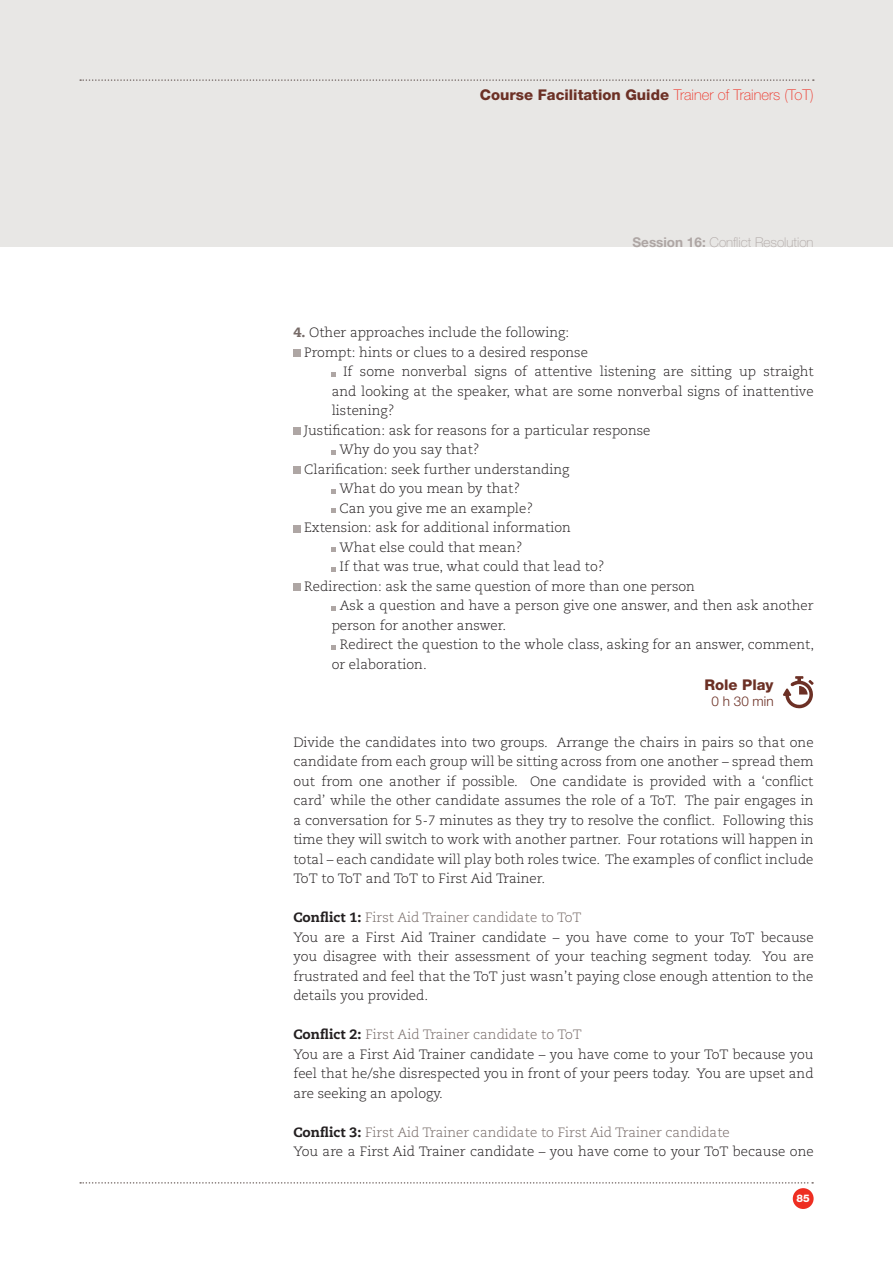
<style>
.page{position:relative;width:893px;height:1263px;background:#fff}
.page>*{position:absolute;margin:0;border:0;box-sizing:border-box;transform-origin:0 0}
.t1{font:800 14.85px "Helvetica Neue LT Std";color:#6c3025}
.t2{font:300 13.5px/19.5px "Caecilia LT Std";color:#231f20}
.t3{font:100 13.5px "Helvetica Neue LT Std";color:#aea6a4}
.t4{font:300 13.5px "Helvetica Neue LT Std";color:#6c3025}
.t5{font:800 10.5px "Helvetica Neue LT Std";color:#fff}
.s1{font-weight:100;color:#ee2e22}
.s2{font-weight:700}
.s3{font-weight:800;color:#766a67}
.s4{font-weight:800}
.s5{color:#766a67}
</style>
<div class="page">
<div style="left:0;top:0;width:893px;height:247px;background:#e8e7e5"></div>
<svg style="left:80px;top:79px;width:734px;height:2px"></svg>
<svg style="left:80px;top:1182px;width:733px;height:1px"></svg>
<div style="left:793px;top:1188px;width:21px;height:21px;background:#ee2e22;border-radius:50%"></div>
<div style="left:293px;top:350px;width:7px;height:7px;background:#aea6a4"></div>
<svg style="left:332px;top:372px;width:4px;height:4px"></svg>
<div style="left:293px;top:428px;width:7px;height:7px;background:#aea6a4"></div>
<svg style="left:332px;top:450px;width:4px;height:4px"></svg>
<div style="left:293px;top:467px;width:7px;height:7px;background:#aea6a4"></div>
<svg style="left:332px;top:489px;width:4px;height:4px"></svg>
<svg style="left:332px;top:509px;width:4px;height:4px"></svg>
<div style="left:293px;top:525px;width:7px;height:7px;background:#aea6a4"></div>
<svg style="left:332px;top:548px;width:4px;height:4px"></svg>
<svg style="left:332px;top:567px;width:4px;height:4px"></svg>
<div style="left:293px;top:584px;width:7px;height:7px;background:#aea6a4"></div>
<svg style="left:332px;top:606px;width:4px;height:4px"></svg>
<svg style="left:332px;top:645px;width:4px;height:4px"></svg>
<svg style="left:783px;top:676px;width:31px;height:33px"></svg>
<p class="t1" style="left:480px;top:86px;width:335px">Course Facilitation Guide <span class="s1">Trainer of Trainers (ToT)</span></p>
<p class="t3" style="left:632px;top:234px;width:183px"><span class="s2">Session 16:</span> Conflict Resolution</p>
<p class="t2" style="left:293px;top:323px;width:277px"><span class="s3">4.</span> Other approaches include the following:</p>
<p class="t2" style="left:304px;top:343px;width:285px">Prompt: hints or clues to a desired response</p>
<p class="t2" style="left:343px;top:362px;width:472px">If some nonverbal signs of attentive listening are sitting up straight</p>
<p class="t2" style="left:332px;top:382px;width:483px">and looking at the speaker, what are some nonverbal signs of inattentive</p>
<p class="t2" style="left:332px;top:401px;width:64px">listening?</p>
<p class="t2" style="left:304px;top:421px;width:348px">Justification: ask for reasons for a particular response</p>
<p class="t2" style="left:340px;top:440px;width:142px">Why do you say that?</p>
<p class="t2" style="left:304px;top:460px;width:267px">Clarification: seek further understanding</p>
<p class="t2" style="left:340px;top:479px;width:182px">What do you mean by that?</p>
<p class="t2" style="left:340px;top:499px;width:195px">Can you give me an example?</p>
<p class="t2" style="left:304px;top:518px;width:268px">Extension: ask for additional information</p>
<p class="t2" style="left:340px;top:538px;width:185px">What else could that mean?</p>
<p class="t2" style="left:340px;top:557px;width:266px">If that was true, what could that lead to?</p>
<p class="t2" style="left:304px;top:577px;width:392px">Redirection: ask the same question of more than one person</p>
<p class="t2" style="left:340px;top:596px;width:475px">Ask a question and have a person give one answer, and then ask another</p>
<p class="t2" style="left:332px;top:616px;width:176px">person for another answer.</p>
<p class="t2" style="left:340px;top:635px;width:476px">Redirect the question to the whole class, asking for an answer, comment,</p>
<p class="t2" style="left:332px;top:655px;width:97px">or elaboration.</p>
<p class="t1" style="left:704px;top:675px;width:71px">Role Play</p>
<p class="t4" style="left:712px;top:693px;width:64px">0 h 30 min</p>
<p class="t2" style="left:293px;top:733px;width:522px;text-align:justify">Divide the candidates into two groups. Arrange the chairs in pairs so that one candidate from each group will be sitting across from one another – spread them out from one another if possible. One candidate is provided with a ‘conflict card’ while the other candidate assumes the role of a ToT. The pair engages in a conversation for 5-7 minutes as they try to resolve the conflict. Following this time they will switch to work with another partner. Four rotations will happen in total – each candidate will play both roles twice. The examples of conflict include ToT to ToT and ToT to First Aid Trainer.</p>
<p class="t2" style="left:293px;top:908px;width:522px"><span class="s4">Conflict 1:</span> <span class="s5">First Aid Trainer candidate to ToT<br></span>You are a First Aid Trainer candidate – you have come to your ToT because you disagree with their assessment of your teaching segment today. You are frustrated and feel that the ToT just wasn’t paying close enough attention to the details you provided.</p>
<p class="t2" style="left:293px;top:1025px;width:522px"><span class="s4">Conflict 2:</span> <span class="s5">First Aid Trainer candidate to ToT<br></span>You are a First Aid Trainer candidate – you have come to your ToT because you feel that he/she disrespected you in front of your peers today. You are upset and are seeking an apology.</p>
<p class="t2" style="left:293px;top:1123px;width:522px"><span class="s4">Conflict 3:</span> <span class="s5">First Aid Trainer candidate to First Aid Trainer candidate<br></span>You are a First Aid Trainer candidate – you have come to your ToT because one</p>
<p class="t5" style="left:797px;top:1192px;width:15px">85</p>
</div>
